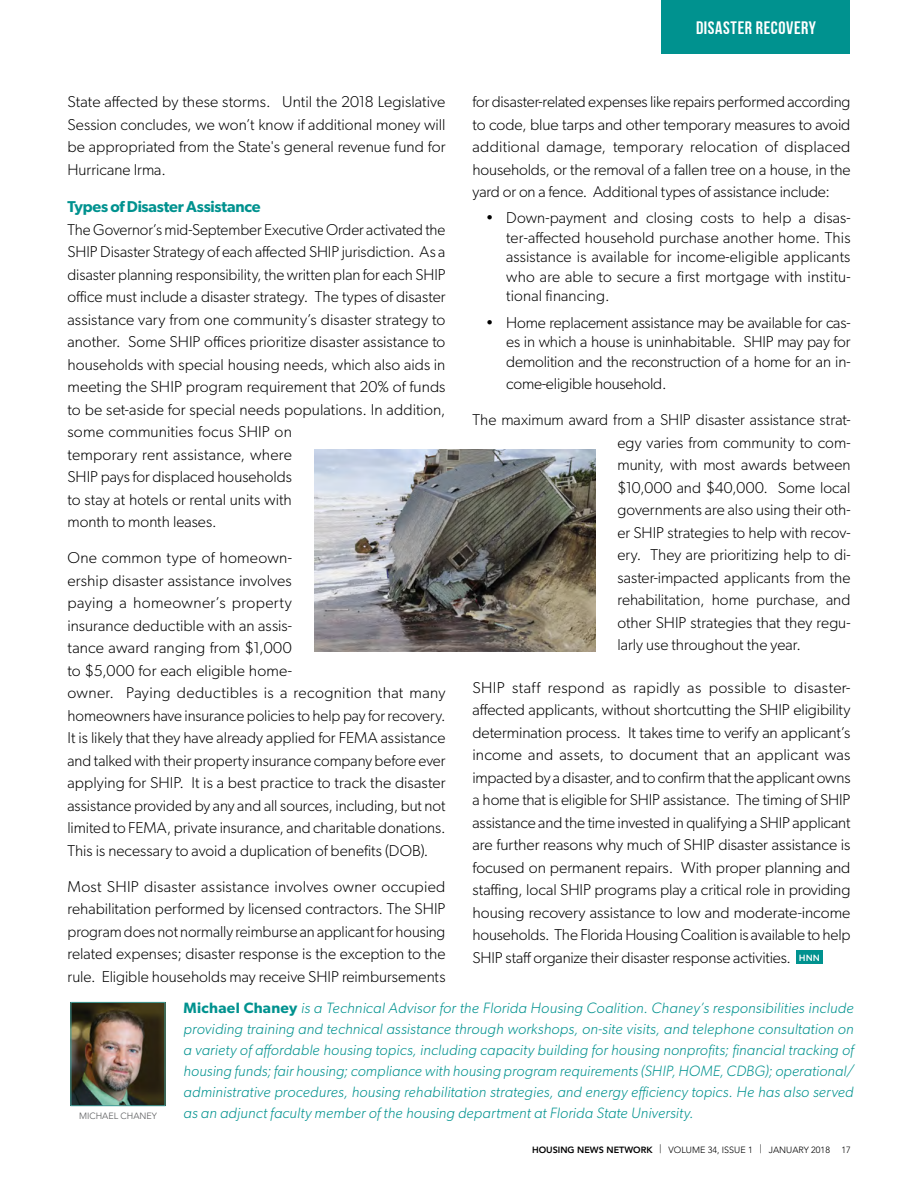
<style>
.page{position:relative;width:918px;height:1188px;background:#fff}
.page>*{position:absolute;margin:0;border:0;box-sizing:border-box;transform-origin:0 0}
.t1{font:18px "Bebas Neue";letter-spacing:.03em;color:#fff}
.t2{font:300 15.75px/22.5px "Gibson";color:#000;text-align:justify}
.t3{font:600 15.75px "Gibson";letter-spacing:-.015em;color:#00928f}
.t4{font:italic 300 15px/21px "Gibson";letter-spacing:.01em;color:#00928f;text-align:justify}
.t5{font:300 9px "Avenir LT Std";color:#000}
.t6{font:300 9px "Avenir LT Std";color:#58595b}
.t7{font:500 9px "Gotham";color:#fff}
.s1{font-weight:600;font-style:normal}
.s2{font-weight:800}
</style>
<div class="page">
<img style="left:73px;top:1004px;width:90px;height:100px">
<div style="left:71px;top:1002px;width:94px;height:104px;border:1px solid #419d98"></div>
<div style="left:796px;top:950px;width:27px;height:14px;background:#00928f"></div>
<div style="left:662px;top:0;width:188px;height:54px;background:#00928f"></div>
<img style="left:314px;top:449px;width:281px;height:203px">
<p class="t1" style="left:696px;top:18px;width:121px">DISASTER RECOVERY</p>
<p class="t2" style="left:68px;top:90px;width:379px">State affected by these storms. Until the 2018 Legislative Session concludes, we won’t know if additional money will be appropriated from the State's general revenue fund for Hurricane Irma.</p>
<p class="t3" style="left:68px;top:197px;width:195px">Types of Disaster Assistance</p>
<p class="t2" style="left:68px;top:218px;width:380px;text-align:left">The Governor’s mid-September Executive Order activated the SHIP Disaster Strategy of each affected SHIP jurisdiction. As a disaster planning responsibility, the written plan for each SHIP office must include a disaster strategy. The types of disaster assistance vary from one community’s disaster strategy to another. Some SHIP offices prioritize disaster assistance to households with special housing needs, which also aids in meeting the SHIP program requirement that 20% of funds to be set-aside for special needs populations. In addition, some communities focus SHIP on<br>temporary rent assistance, where<br>SHIP pays for displaced households<br>to stay at hotels or rental units with<br>month to month leases.</p>
<p class="t2" style="left:68px;top:546px;width:379px;text-align:left">One common type of homeown-<br>ership disaster assistance involves<br>paying a homeowner’s property<br>insurance deductible with an assis-<br>tance award ranging from $1,000<br>to $5,000 for each eligible home-<br>owner. Paying deductibles is a recognition that many homeowners have insurance policies to help pay for recovery.<br>It is likely that they have already applied for FEMA assistance and talked with their property insurance company before ever applying for SHIP. It is a best practice to track the disaster assistance provided by any and all sources, including, but not limited to FEMA, private insurance, and charitable donations.<br>This is necessary to avoid a duplication of benefits (DOB).</p>
<p class="t2" style="left:68px;top:875px;width:379px">Most SHIP disaster assistance involves owner occupied rehabilitation performed by licensed contractors. The SHIP program does not normally reimburse an applicant for housing related expenses; disaster response is the exception to the rule. Eligible households may receive SHIP reimbursements</p>
<p class="t2" style="left:472px;top:90px;width:380px">for disaster-related expenses like repairs performed according to code, blue tarps and other temporary measures to avoid additional damage, temporary relocation of displaced households, or the removal of a fallen tree on a house, in the yard or on a fence. Additional types of assistance include:</p>
<p class="t2" style="left:506px;top:208px;width:346px;line-height:19.5px;text-indent:-20px">• Down-payment and closing costs to help a disas&shy;ter-affected household purchase another home. This assistance is available for income-eligible applicants who are able to secure a first mortgage with institu&shy;tional financing.</p>
<p class="t2" style="left:506px;top:312px;width:346px;line-height:19.5px;text-indent:-20px">• Home replacement assistance may be available for cas&shy;es in which a house is uninhabitable. SHIP may pay for demolition and the reconstruction of a home for an in-</p>
<p class="t2" style="left:506px;top:372px;width:162px">come-eligible household.</p>
<p class="t2" style="left:617px;top:408px;width:235px;text-indent:-145px">The maximum award from a SHIP disaster assistance strat&shy;egy varies from community to com&shy;munity, with most awards between $10,000 and $40,000. Some local governments are also using their oth&shy;er SHIP strategies to help with recov&shy;ery. They are prioritizing help to di&shy;saster-impacted applicants from the rehabilitation, home purchase, and other SHIP strategies that they regu&shy;larly use throughout the year.</p>
<p class="t2" style="left:472px;top:676px;width:380px">SHIP staff respond as rapidly as possible to disaster&shy;affected applicants, without shortcutting the SHIP eligibility determination process. It takes time to verify an applicant’s income and assets, to document that an applicant was impacted by a disaster, and to confirm that the applicant owns a home that is eligible for SHIP assistance. The timing of SHIP assistance and the time invested in qualifying a SHIP applicant are further reasons why much of SHIP disaster assistance is focused on permanent repairs. With proper planning and staffing, local SHIP programs play a critical role in providing housing recovery assistance to low and moderate-income households. The Florida Housing Coalition is available to help SHIP staff organize their disaster response activities.</p>
<p class="t4" style="left:184px;top:997px;width:672px"><span class="s1">Michael Chaney</span> is a Technical Advisor for the Florida Housing Coalition. Chaney’s responsibilities include providing training and technical assistance through workshops, on-site visits, and telephone consultation on a variety of affordable housing topics, including capacity building for housing nonprofits; financial tracking of housing funds; fair housing; compliance with housing program requirements (SHIP, HOME, CDBG); operational/ administrative procedures, housing rehabilitation strategies, and energy efficiency topics. He has also served</p>
<p class="t7" style="left:799px;top:952px;width:23px">HNN</p>
<p class="t6" style="left:79px;top:1111px;width:80px">MICHAEL CHANEY</p>
<p class="t4" style="left:184px;top:1102px;width:512px">as an adjunct faculty member of the housing department at Florida State University.</p>
<p class="t5" style="left:532px;top:1144px;width:299px"><span class="s2">HOUSING NEWS NETWORK</span> | VOLUME 34, ISSUE 1 | JANUARY 2018</p>
<p class="t5" style="left:841px;top:1144px;width:11px">17</p>
</div>
